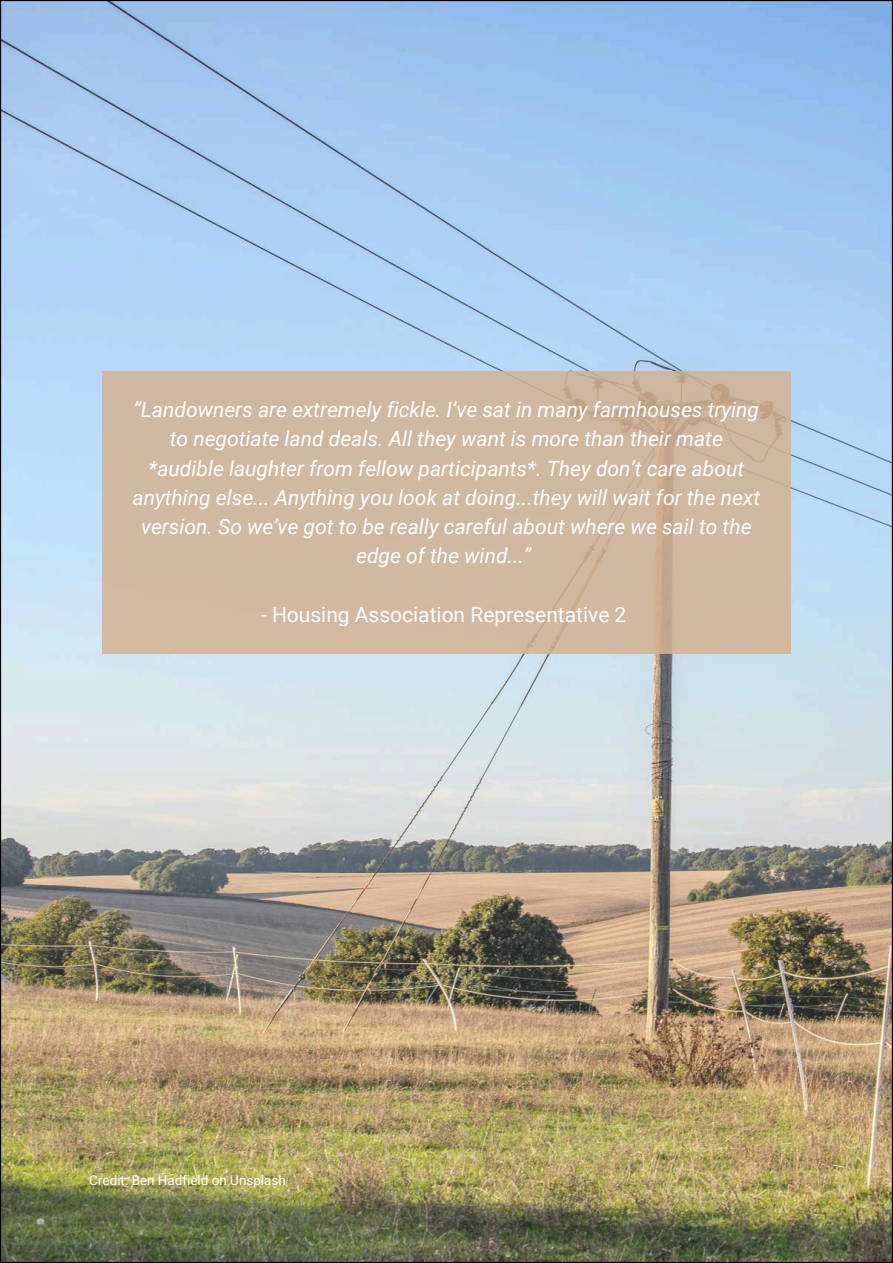
<style>
.page{position:relative;width:893px;height:1263px;background:#fff}
.page>*{position:absolute;margin:0;border:0;box-sizing:border-box;transform-origin:0 0}
.t1{font:italic 21px/29.2px "Roboto";color:#fff;text-align:center}
.t2{font:21px "Roboto";color:#fff}
.t3{font:13.5px "Roboto";color:#fff}
</style>
<div class="page">
<img style="left:0;top:0;width:893px;height:1263px">
<p class="t1" style="left:132px;top:395px;width:629px">“Landowners are extremely fickle. I’ve sat in many farmhouses trying to negotiate land deals. All they want is more than their mate *audible laughter from fellow participants*. They don’t care about anything else... Anything you look at doing...they will wait for the next version. So we’ve got to be really careful about where we sail to the edge of the wind...”</p>
<p class="t2" style="left:261px;top:602px;width:367px">- Housing Association Representative 2</p>
<p class="t3" style="left:89px;top:1173px;width:198px">Credit: Ben Hadfield on Unsplash</p>
</div>
